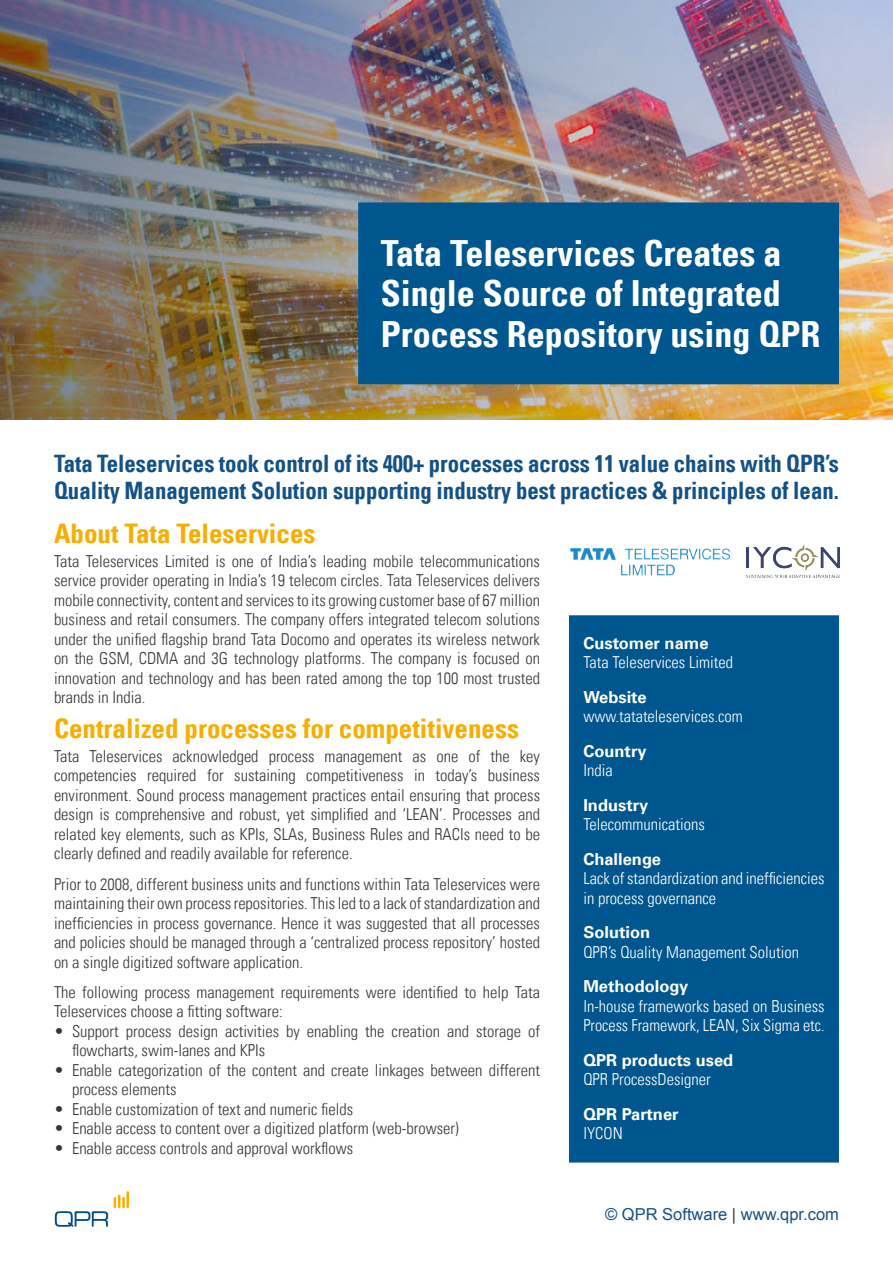
<style>
.page{position:relative;width:893px;height:1263px;background:#fff}
.page>*{position:absolute;margin:0;border:0;box-sizing:border-box;transform-origin:0 0}
.Header_in_blue_box{font:700 condensed 36px/40.5px "Univers";color:#fff}
.Yellow_header{font:700 condensed 27px "Univers";color:#f7ae00}
.Ingress{font:700 condensed 24px/27px "Univers";color:#135189;scale:.95 1}
.Body_text{font:300 condensed 16.5px/19.5px "Univers";color:#39363a}
.Change_paragraph{font:300 condensed 16.5px/19.5px "Univers";color:#39363a;text-align:justify}
.Quick_facts_text{font:300 condensed 16.5px/19.5px "Univers";color:#fff}
.Quick_facts_header{font:700 16.5px "Univers";color:#fff}
.t1{font:16.5px "Arial";color:#135189}
.s1{color:#39363a}
</style>
<div class="page">
<svg style="left:55px;top:1211px;width:53px;height:16px"></svg>
<svg style="left:114px;top:1195px;width:11px;height:13px"></svg>
<hr style="left:126px;top:1191px;width:3px;height:17px;background:#f7ae00">
<img style="left:0;top:0;width:893px;height:419px">
<div style="left:358px;top:202px;width:481px;height:182px;background:#00568e;border:2px solid #00568e"></div>
<img style="left:570px;top:548px;width:160px;height:28px">
<div style="left:569px;top:615px;width:270px;height:547px;background:#00568e"></div>
<img style="left:747px;top:544px;width:92px;height:33px">
<p class="Header_in_blue_box" style="left:381px;top:233px;width:441px">Tata Teleservices Creates a<br>Single Source of Integrated<br>Process Repository using QPR</p>
<p class="Ingress" style="left:54px;top:450px;width:828px">Tata Teleservices took control of its 400+ processes across 11 value chains with QPR’s<br>Quality Management Solution supporting industry best practices &amp; principles of lean.</p>
<p class="Yellow_header" style="left:54px;top:517px;width:263px">About Tata Teleservices</p>
<p class="Body_text" style="left:54px;top:551px;width:488px;text-align:justify">Tata Teleservices Limited is one of India’s leading mobile telecommunications service provider operating in India’s 19 telecom circles. Tata Teleservices delivers mobile connectivity, content and services to its growing customer base of 67 million business and retail consumers. The company offers integrated telecom solutions under the unified flagship brand Tata Docomo and operates its wireless network on the GSM, CDMA and 3G technology platforms. The company is focused on innovation and technology and has been rated among the top 100 most trusted brands in India.</p>
<p class="Yellow_header" style="left:54px;top:712px;width:466px">Centralized processes for competitiveness</p>
<p class="Change_paragraph" style="left:54px;top:746px;width:488px">Tata Teleservices acknowledged process management as one of the key competencies required for sustaining competitiveness in today’s business environment. Sound process management practices entail ensuring that process design is comprehensive and robust, yet simplified and ‘LEAN’. Processes and related key elements, such as KPIs, SLAs, Business Rules and RACIs need to be clearly defined and readily available for reference.</p>
<p class="Change_paragraph" style="left:54px;top:874px;width:488px">Prior to 2008, different business units and functions within Tata Teleservices were maintaining their own process repositories. This led to a lack of standardization and inefficiencies in process governance. Hence it was suggested that all processes and policies should be managed through a ‘centralized process repository’ hosted on a single digitized software application.</p>
<p class="Body_text" style="left:54px;top:982px;width:488px">The following process management requirements were identified to help Tata<br>Teleservices choose a fitting software:</p>
<p class="Body_text" style="left:72px;top:1021px;width:470px;text-indent:-18px">• Support process design activities by enabling the creation and storage of flowcharts, swim-lanes and KPIs</p>
<p class="Body_text" style="left:72px;top:1060px;width:470px;text-indent:-18px">• Enable categorization of the content and create linkages between different process elements</p>
<p class="Body_text" style="left:54px;top:1099px;width:301px">• Enable customization of text and numeric fields</p>
<p class="Body_text" style="left:54px;top:1118px;width:406px">• Enable access to content over a digitized platform (web-browser)</p>
<p class="Body_text" style="left:54px;top:1138px;width:301px">• Enable access controls and approval workflows</p>
<p class="Quick_facts_header" style="left:583px;top:633px;width:127px">Customer name</p>
<p class="Quick_facts_text" style="left:583px;top:653px;width:151px">Tata Teleservices Limited</p>
<p class="Quick_facts_header" style="left:583px;top:687px;width:65px">Website</p>
<p class="Quick_facts_text" style="left:583px;top:707px;width:161px">www.tatateleservices.com</p>
<p class="Quick_facts_header" style="left:583px;top:741px;width:65px">Country</p>
<p class="Quick_facts_text" style="left:583px;top:761px;width:31px">India</p>
<p class="Quick_facts_header" style="left:583px;top:795px;width:67px">Industry</p>
<p class="Quick_facts_text" style="left:583px;top:815px;width:123px">Telecommunications</p>
<p class="Quick_facts_header" style="left:583px;top:849px;width:79px">Challenge</p>
<p class="Quick_facts_text" style="left:583px;top:869px;width:243px">Lack of standardization and inefficiencies in process governance</p>
<p class="Quick_facts_header" style="left:583px;top:923px;width:68px">Solution</p>
<p class="Quick_facts_text" style="left:583px;top:942px;width:217px">QPR’s Quality Management Solution</p>
<p class="Quick_facts_header" style="left:583px;top:977px;width:107px">Methodology</p>
<p class="Quick_facts_text" style="left:583px;top:996px;width:243px">In-house frameworks based on Business<br>Process Framework, LEAN, Six Sigma etc.</p>
<p class="Quick_facts_header" style="left:583px;top:1050px;width:151px">QPR products used</p>
<p class="Quick_facts_text" style="left:583px;top:1070px;width:129px">QPR ProcessDesigner</p>
<p class="Quick_facts_header" style="left:583px;top:1104px;width:97px">QPR Partner</p>
<p class="Quick_facts_text" style="left:583px;top:1124px;width:41px">IYCON</p>
<p class="t1" style="left:605px;top:1203px;width:235px">© QPR Software <span class="s1">|</span> www.qpr.com</p>
</div>
